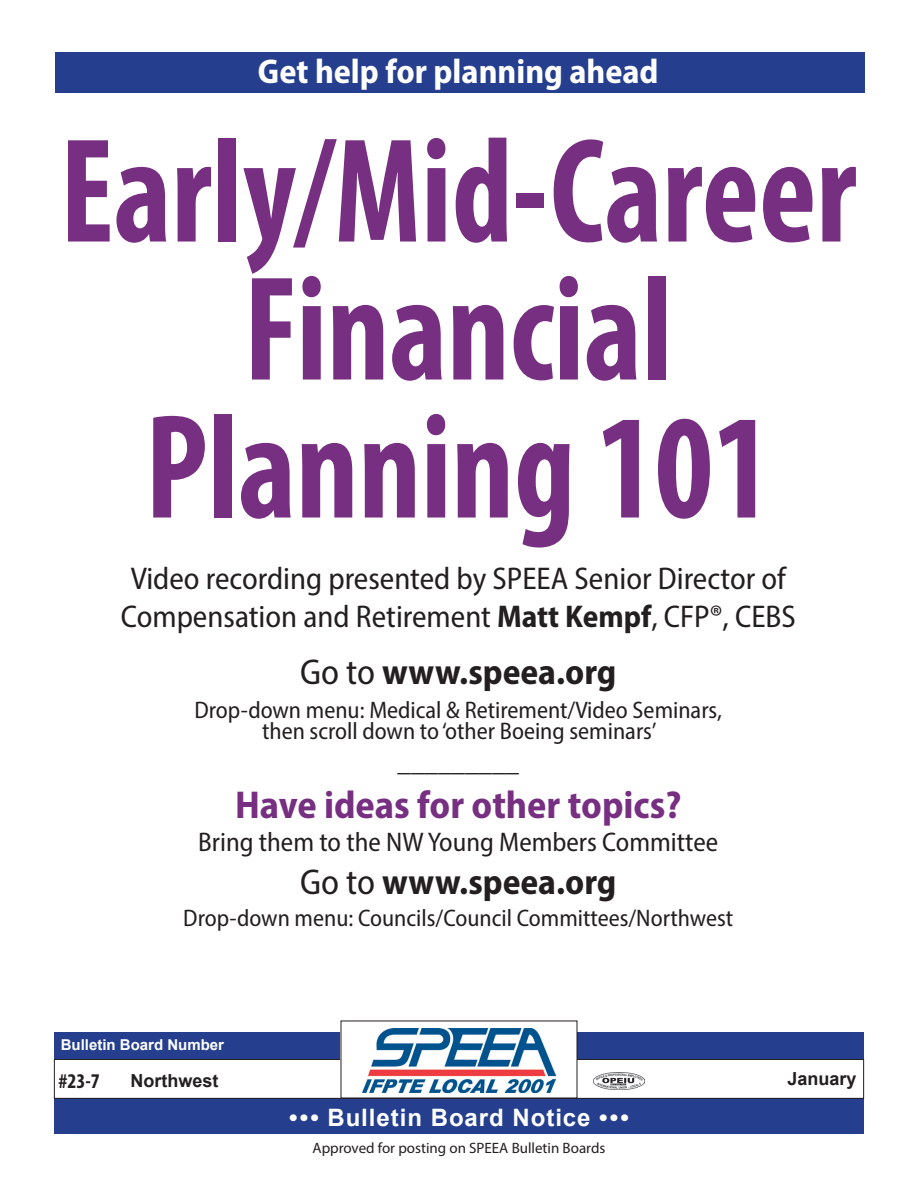
<style>
.page{position:relative;width:918px;height:1188px;background:#fff}
.page>*{position:absolute;margin:0;border:0;box-sizing:border-box;transform-origin:0 0}
.Body{font:700 condensed 150.15px/138px "Myriad Pro";color:#772f81;text-align:center;scale:.91 1}
.Body-2{font:700 semi-condensed 39px "Myriad Pro";color:#772f81}
.Body-3{font:700 semi-condensed 36px "Myriad Pro";color:#231f20}
.Body-4{font:700 semi-condensed 34.5px "Myriad Pro";color:#fff}
.Body-5{font:semi-condensed 31.5px/37.8px "Myriad Pro";color:#231f20;text-align:center}
.Body-6{font:semi-condensed 27px "Myriad Pro";color:#231f20}
.Body-7{font:semi-condensed 24px/21px "Myriad Pro";color:#231f20;text-align:center}
.t1{font:700 24px "Arial";letter-spacing:.04em;color:#fff}
.t2{font:700 condensed 21px "Myriad Pro";color:#231f20}
.t3{font:700 18px "Arial";color:#231f20}
.t4{font:15px "Myriad Pro";color:#231f20}
.t5{font:700 15px "Arial";color:#fff}
.s1{font-weight:700}
.s2{font-weight:400}
</style>
<div class="page">
<div style="left:54px;top:1033px;width:810px;height:101px;background:#253f8e"></div>
<div style="left:54px;top:1059px;width:810px;height:39px;background:#fff"></div>
<div style="left:54px;top:1059px;width:810px;height:40px;border:1px solid #231f20"></div>
<div style="left:55px;top:52px;width:810px;height:40px;background:#253f8e"></div>
<img style="left:594px;top:1073px;width:50px;height:17px">
<div style="left:341px;top:1021px;width:236px;height:77px;background:#fff"></div>
<img style="left:363px;top:1028px;width:192px;height:64px">
<p class="Body-4" style="left:258px;top:49px;width:402px">Get help for planning ahead</p>
<p class="Body" style="left:60px;top:119px;width:877px">Early/Mid-Career<br>Financial<br>Planning 101</p>
<p class="Body-5" style="left:121px;top:559px;width:676px">Video recording presented by SPEEA Senior Director of<br>Compensation and Retirement <span class="s1">Matt Kempf</span>, CFP®, CEBS</p>
<p class="Body-3" style="left:300px;top:648px;width:318px"><span class="s2">Go to</span> www.speea.org</p>
<p class="Body-7" style="left:195px;top:699px;width:529px">Drop-down menu: Medical &amp; Retirement/Video Seminars, then scroll down to ‘other Boeing seminars’</p>
<p class="Body-6" style="left:398px;top:746px;width:123px">_________</p>
<p class="Body-2" style="left:235px;top:780px;width:448px">Have ideas for other topics?</p>
<p class="Body-6" style="left:198px;top:825px;width:521px">Bring them to the NW Young Members Committee</p>
<p class="Body-3" style="left:300px;top:859px;width:318px"><span class="s2">Go to</span> www.speea.org</p>
<p class="Body-7" style="left:183px;top:907px;width:551px">Drop-down menu: Councils/Council Committees/Northwest</p>
<p class="t5" style="left:61px;top:1035px;width:165px">Bulletin Board Number</p>
<p class="t3" style="left:130px;top:1068px;width:90px">Northwest</p>
<p class="t2" style="left:59px;top:1067px;width:43px">#23-7</p>
<p class="t3" style="left:787px;top:1066px;width:71px">January</p>
<p class="t1" style="left:289px;top:1101px;width:341px">••• Bulletin Board Notice •••</p>
<p class="t4" style="left:313px;top:1138px;width:294px">Approved for posting on SPEEA Bulletin Boards</p>
</div>
